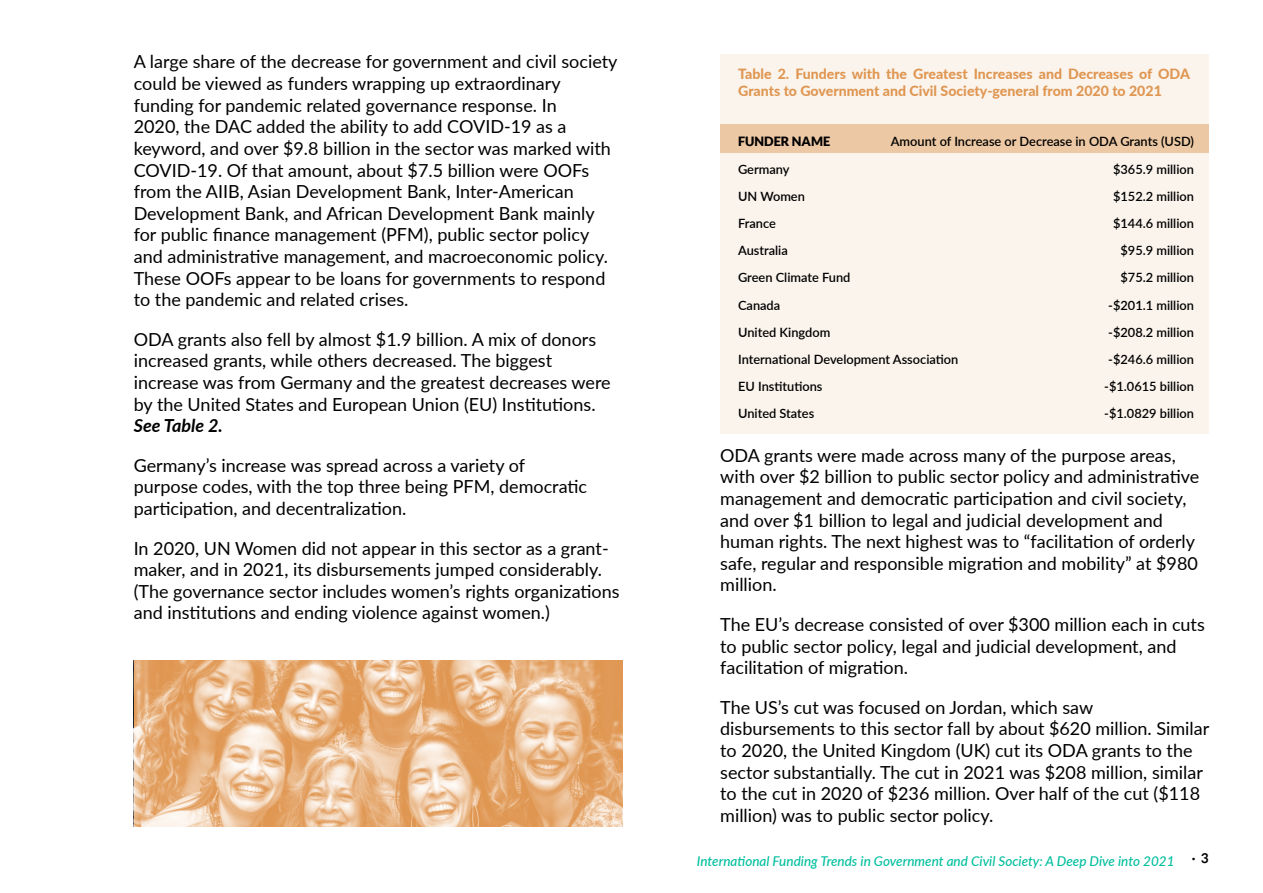
<style>
.page{position:relative;width:1263px;height:893px;background:#fff}
.page>*{position:absolute;margin:0;border:0;box-sizing:border-box;transform-origin:0 0}
.cuerpo_de_text{font:18px/21.6px "Lato";color:#000}
.cuerpo_de_text-2{font:800 14.1px/17px "Lato";color:#df9651}
.t1{font:italic 500 13.5px "Lato";color:#00bf9e}
.t2{font:700 13.5px "Lato";color:#000}
.cuerpo_de_text-3{font:600 12.75px "Lato";color:#000}
.cuerpo_de_text-4{font:900 12.75px "Lato";color:#000}
.s1{font-weight:700;font-style:italic}
</style>
<div class="page">
<div style="left:720px;top:54px;width:489px;height:380px;background:#fbf4ed"></div>
<div style="left:720px;top:124px;width:489px;height:29px;background:#edc8a4"></div>
<svg style="left:134px;top:660px;width:488px;height:167px;background:#e9b889"></svg>
<p class="cuerpo_de_text" style="left:134px;top:50px;width:485px">A large share of the decrease for government and civil society could be viewed as funders wrapping up extraordinary funding for pandemic related governance response. In<br>2020, the DAC added the ability to add COVID-19 as a keyword, and over $9.8 billion in the sector was marked with COVID-19. Of that amount, about $7.5 billion were OOFs from the AIIB, Asian Development Bank, Inter-American Development Bank, and African Development Bank mainly for public finance management (PFM), public sector policy and administrative management, and macroeconomic policy.<br>These OOFs appear to be loans for governments to respond to the pandemic and related crises.</p>
<p class="cuerpo_de_text" style="left:134px;top:328px;width:479px">ODA grants also fell by almost $1.9 billion. A mix of donors increased grants, while others decreased. The biggest increase was from Germany and the greatest decreases were by the United States and European Union (EU) Institutions.<br><span class="s1">See Table 2.</span></p>
<p class="cuerpo_de_text" style="left:134px;top:454px;width:455px">Germany’s increase was spread across a variety of purpose codes, with the top three being PFM, democratic participation, and decentralization.</p>
<p class="cuerpo_de_text" style="left:134px;top:536px;width:487px">In 2020, UN Women did not appear in this sector as a grant&shy;maker, and in 2021, its disbursements jumped considerably. (The governance sector includes women’s rights organizations and institutions and ending violence against women.)</p>
<p class="cuerpo_de_text-2" style="left:738px;top:65px;width:453px">Table 2. Funders with the Greatest Increases and Decreases of ODA<br>Grants to Government and Civil Society-general from 2020 to 2021</p>
<p class="cuerpo_de_text-4" style="left:738px;top:134px;width:94px">FUNDER NAME</p>
<p class="cuerpo_de_text-3" style="left:738px;top:160px;width:53px">Germany</p>
<p class="cuerpo_de_text-3" style="left:738px;top:187px;width:68px">UN Women</p>
<p class="cuerpo_de_text-3" style="left:738px;top:214px;width:39px">France</p>
<p class="cuerpo_de_text-3" style="left:738px;top:241px;width:51px">Australia</p>
<p class="cuerpo_de_text-3" style="left:738px;top:268px;width:114px">Green Climate Fund</p>
<p class="cuerpo_de_text-3" style="left:738px;top:296px;width:44px">Canada</p>
<p class="cuerpo_de_text-3" style="left:738px;top:323px;width:94px">United Kingdom</p>
<p class="cuerpo_de_text-3" style="left:738px;top:350px;width:222px">International Development Association</p>
<p class="cuerpo_de_text-3" style="left:738px;top:377px;width:86px">EU Institutions</p>
<p class="cuerpo_de_text-3" style="left:738px;top:404px;width:78px">United States</p>
<p class="cuerpo_de_text-3" style="left:891px;top:132px;width:305px">Amount of Increase or Decrease in ODA Grants (USD)</p>
<p class="cuerpo_de_text-3" style="left:1113px;top:160px;width:82px">$365.9 million</p>
<p class="cuerpo_de_text-3" style="left:1113px;top:187px;width:82px">$152.2 million</p>
<p class="cuerpo_de_text-3" style="left:1113px;top:214px;width:82px">$144.6 million</p>
<p class="cuerpo_de_text-3" style="left:1120px;top:241px;width:75px">$95.9 million</p>
<p class="cuerpo_de_text-3" style="left:1120px;top:268px;width:75px">$75.2 million</p>
<p class="cuerpo_de_text-3" style="left:1108px;top:296px;width:87px">-$201.1 million</p>
<p class="cuerpo_de_text-3" style="left:1108px;top:323px;width:87px">-$208.2 million</p>
<p class="cuerpo_de_text-3" style="left:1108px;top:350px;width:87px">-$246.6 million</p>
<p class="cuerpo_de_text-3" style="left:1104px;top:377px;width:91px">-$1.0615 billion</p>
<p class="cuerpo_de_text-3" style="left:1104px;top:404px;width:91px">-$1.0829 billion</p>
<p class="cuerpo_de_text" style="left:720px;top:444px;width:481px">ODA grants were made across many of the purpose areas, with over $2 billion to public sector policy and administrative management and democratic participation and civil society, and over $1 billion to legal and judicial development and human rights. The next highest was to “facilitation of orderly safe, regular and responsible migration and mobility” at $980 million.</p>
<p class="cuerpo_de_text" style="left:720px;top:613px;width:486px">The EU’s decrease consisted of over $300 million each in cuts to public sector policy, legal and judicial development, and facilitation of migration.</p>
<p class="cuerpo_de_text" style="left:720px;top:696px;width:491px">The US’s cut was focused on Jordan, which saw disbursements to this sector fall by about $620 million. Similar to 2020, the United Kingdom (UK) cut its ODA grants to the sector substantially. The cut in 2021 was $208 million, similar to the cut in 2020 of $236 million. Over half of the cut ($118 million) was to public sector policy.</p>
<p class="t1" style="left:697px;top:851px;width:479px">International Funding Trends in Government and Civil Society: A Deep Dive into 2021</p>
<p class="t2" style="left:1192px;top:850px;width:18px">· 3</p>
</div>
